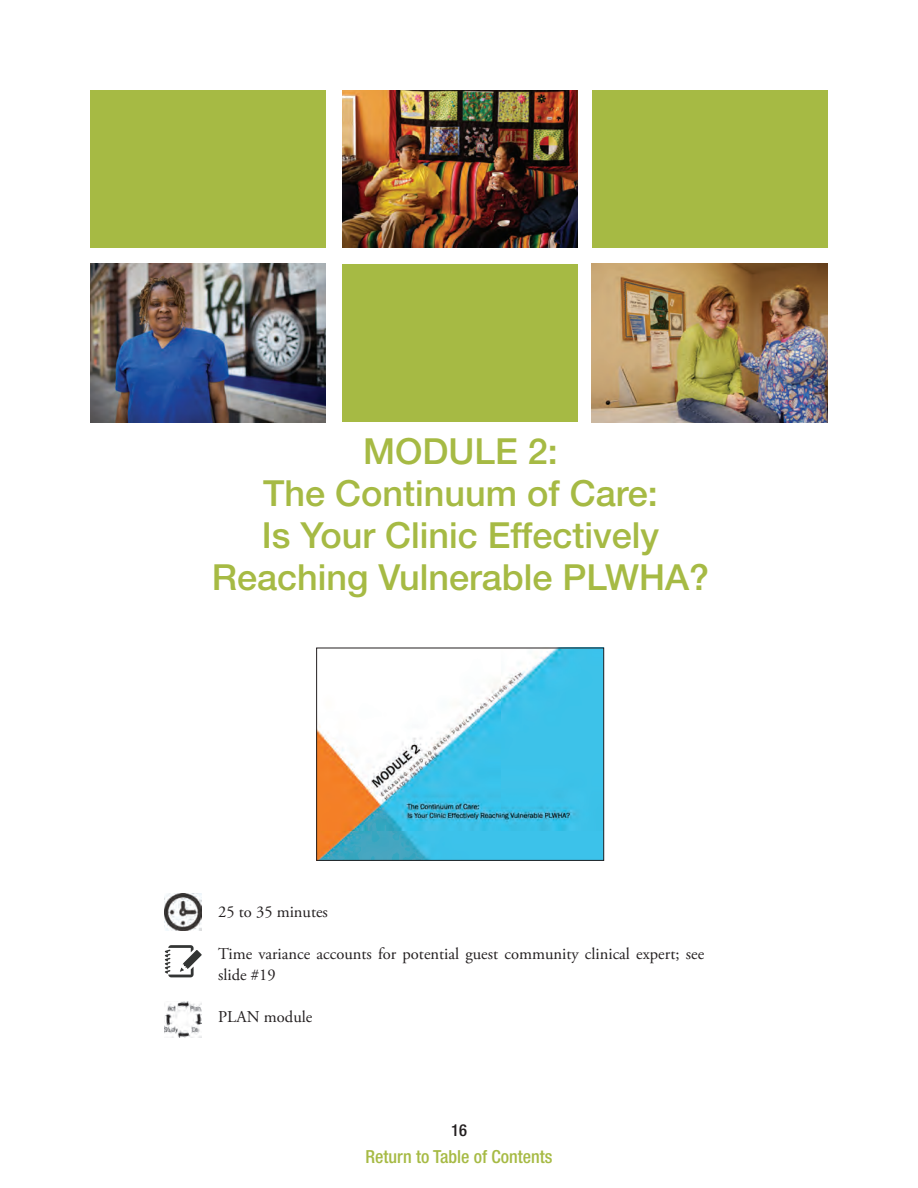
<style>
.page{position:relative;width:918px;height:1188px;background:#fff}
.page>*{position:absolute;margin:0;border:0;box-sizing:border-box;transform-origin:0 0}
.t1{font:500 36px/42px "Helvetica Neue LT Std";color:#a6ba44;text-align:center}
.t2{font:500 condensed 18px "Helvetica Neue LT Std";color:#a6ba44}
.t3{font:16.5px/21px "Adobe Garamond Pro";color:#231f20}
.t4{font:500 condensed 16.5px "Helvetica Neue LT Std";color:#231f20}
</style>
<div class="page">
<div style="left:90px;top:90px;width:236px;height:157px;background:#a6ba44"></div>
<div style="left:592px;top:90px;width:236px;height:157px;background:#a6ba44"></div>
<div style="left:342px;top:264px;width:236px;height:157px;background:#a6ba44"></div>
<img style="left:318px;top:650px;width:284px;height:209px">
<div style="left:316px;top:648px;width:288px;height:213px;border:1px solid #231f20"></div>
<img style="left:90px;top:264px;width:236px;height:158px">
<img style="left:592px;top:264px;width:236px;height:158px">
<img style="left:342px;top:90px;width:236px;height:157px">
<svg style="left:165px;top:945px;width:37px;height:32px"></svg>
<img style="left:165px;top:893px;width:37px;height:37px">
<img style="left:165px;top:1002px;width:37px;height:36px">
<h1 class="t1" style="left:212px;top:430px;width:499px">Module 2:<br>The Continuum of Care:<br>Is Your Clinic Effectively<br>Reaching Vulnerable PLWHA?</h1>
<p class="t3" style="left:218px;top:902px;width:111px">25 to 35 minutes</p>
<p class="t3" style="left:218px;top:944px;width:487px">Time variance accounts for potential guest community clinical expert; see slide #19</p>
<p class="t3" style="left:218px;top:1007px;width:96px">PLAN module</p>
<p class="t4" style="left:451px;top:1120px;width:17px">16</p>
<p class="t2" style="left:366px;top:1146px;width:188px">Return to Table of Contents</p>
</div>
